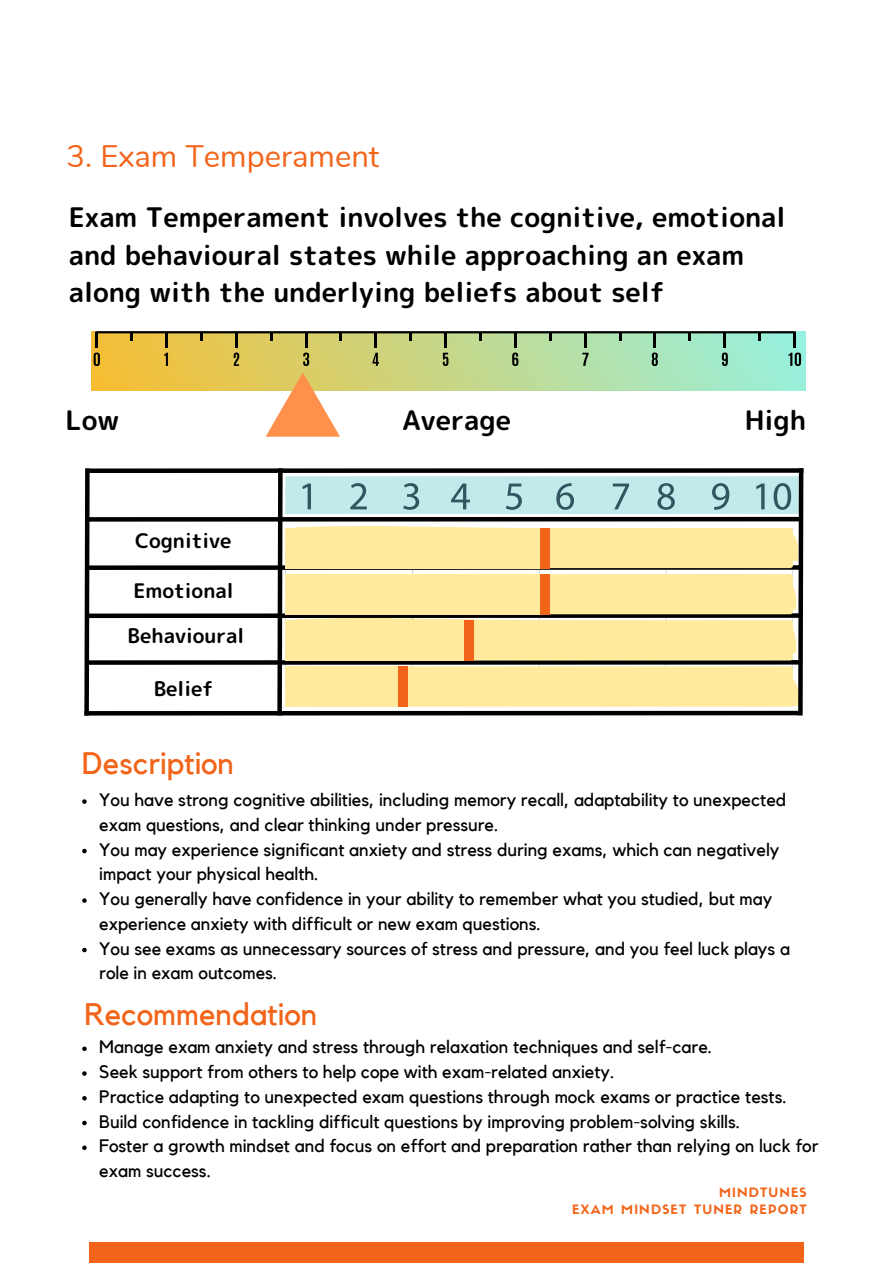
<style>
.page{position:relative;width:893px;height:1264px;background:#fff}
.page>*{position:absolute;margin:0;border:0;box-sizing:border-box;transform-origin:0 0}
.t1{font:31.05px "Kollektif";color:#f26419}
.t2{font:31.05px "Nunito";color:#f26419}
.t3{font:27px/37px "rounded mplus 1 p bold";color:#000}
.t4{font:20.1px "rounded mplus 1 p bold";color:#000}
.t5{font:18px/24.8px "Kollektif";color:#000}
.t6{font:12.75px "Sifonn Basic";letter-spacing:.09em;color:#f26419}
</style>
<div class="page">
<div style="left:89px;top:1242px;width:714px;height:20px;background:#f26419"></div>
<div style="left:92px;top:331px;width:713px;height:60px;background:linear-gradient(to right,#f7bd31,#98f0dc)"></div>
<svg style="left:265px;top:372px;width:75px;height:64px"></svg>
<svg style="left:94px;top:331px;width:707px;height:35px;background:#afbf7a"></svg>
<svg style="left:84px;top:468px;width:8px;height:248px"></svg>
<div style="left:87px;top:565px;width:713px;height:5px;background:#000"></div>
<svg style="left:87px;top:660px;width:188px;height:4px"></svg>
<div style="left:89px;top:468px;width:714px;height:5px;background:#000"></div>
<div style="left:84px;top:710px;width:714px;height:5px;background:#000"></div>
<svg style="left:87px;top:517px;width:188px;height:4px"></svg>
<div style="left:87px;top:613px;width:714px;height:5px;background:#000"></div>
<svg style="left:82px;top:799px;width:5px;height:4px"></svg>
<svg style="left:82px;top:848px;width:5px;height:5px"></svg>
<svg style="left:82px;top:898px;width:5px;height:4px"></svg>
<svg style="left:82px;top:947px;width:5px;height:5px"></svg>
<svg style="left:82px;top:1046px;width:5px;height:5px"></svg>
<svg style="left:82px;top:1071px;width:5px;height:4px"></svg>
<svg style="left:82px;top:1096px;width:5px;height:4px"></svg>
<svg style="left:82px;top:1120px;width:5px;height:5px"></svg>
<svg style="left:82px;top:1145px;width:5px;height:4px"></svg>
<svg style="left:275px;top:468px;width:529px;height:248px"></svg>
<div style="left:285px;top:528px;width:264px;height:40px;background:#f26419"></div>
<div style="left:285px;top:574px;width:264px;height:40px;background:#f26419"></div>
<div style="left:285px;top:620px;width:188px;height:40px;background:#f26419"></div>
<div style="left:285px;top:666px;width:122px;height:40px;background:#f26419"></div>
<div style="left:285px;top:528px;width:254px;height:40px;background:#ffea9e"></div>
<div style="left:285px;top:574px;width:254px;height:40px;background:#ffea9e"></div>
<div style="left:285px;top:620px;width:178px;height:40px;background:#ffea9e"></div>
<div style="left:285px;top:666px;width:112px;height:40px;background:#ffea9e"></div>
<p class="t2" style="left:67px;top:136px;width:314px">3. Exam Temperament</p>
<p class="t3" style="left:69px;top:199px;width:718px">Exam Temperament involves the cognitive, emotional and behavioural states while approaching an exam along with the underlying beliefs about self</p>
<p class="t3" style="left:66px;top:402px;width:55px">Low</p>
<p class="t3" style="left:402px;top:402px;width:110px">Average</p>
<p class="t3" style="left:744px;top:402px;width:63px">High</p>
<p class="t4" style="left:135px;top:526px;width:98px">Cognitive</p>
<p class="t4" style="left:133px;top:576px;width:102px">Emotional</p>
<p class="t4" style="left:128px;top:621px;width:118px">Behavioural</p>
<p class="t4" style="left:154px;top:674px;width:61px">Belief</p>
<p class="t1" style="left:82px;top:748px;width:154px">Description</p>
<p class="t5" style="left:99px;top:788px;width:688px">You have strong cognitive abilities, including memory recall, adaptability to unexpected exam questions, and clear thinking under pressure.</p>
<p class="t5" style="left:99px;top:837px;width:681px">You may experience significant anxiety and stress during exams, which can negatively impact your physical health.</p>
<p class="t5" style="left:99px;top:887px;width:674px">You generally have confidence in your ability to remember what you studied, but may experience anxiety with difficult or new exam questions.</p>
<p class="t5" style="left:99px;top:936px;width:692px">You see exams as unnecessary sources of stress and pressure, and you feel luck plays a role in exam outcomes.</p>
<p class="t1" style="left:84px;top:999px;width:234px">Recommendation</p>
<p class="t5" style="left:99px;top:1035px;width:614px">Manage exam anxiety and stress through relaxation techniques and self-care.</p>
<p class="t5" style="left:99px;top:1060px;width:516px">Seek support from others to help cope with exam-related anxiety.</p>
<p class="t5" style="left:99px;top:1084px;width:689px">Practice adapting to unexpected exam questions through mock exams or practice tests.</p>
<p class="t5" style="left:99px;top:1109px;width:642px">Build confidence in tackling difficult questions by improving problem-solving skills.</p>
<p class="t5" style="left:99px;top:1134px;width:720px">Foster a growth mindset and focus on effort and preparation rather than relying on luck for exam success.</p>
<p class="t6" style="left:719px;top:1187px;width:89px">MINDTUNES</p>
<p class="t6" style="left:572px;top:1204px;width:236px">EXAM MINDSET TUNER REPORT</p>
</div>
